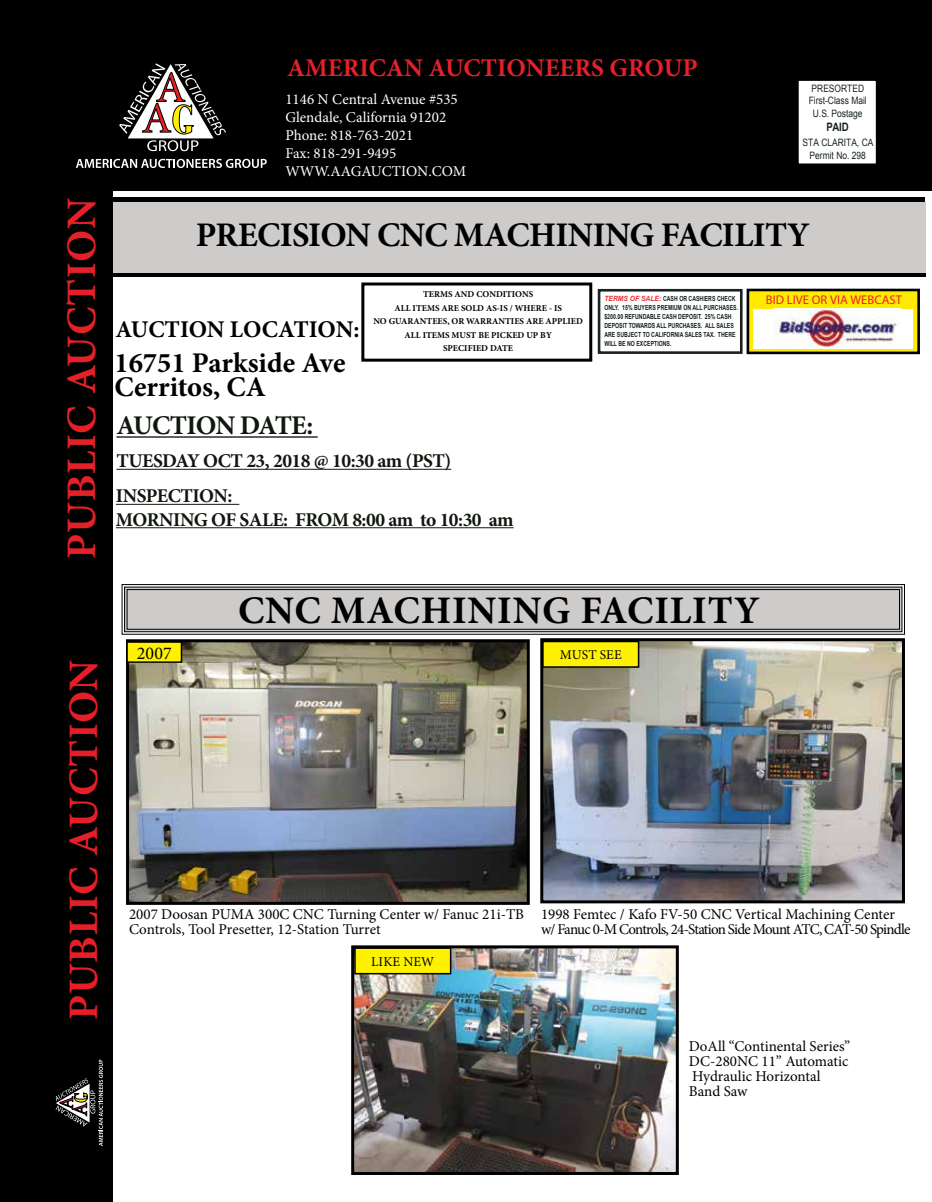
<style>
.page{position:relative;width:932px;height:1202px;background:#fff}
.page>*{position:absolute;margin:0;border:0;box-sizing:border-box;transform-origin:0 0}
.t1{font:700 42px "Minion Pro";letter-spacing:.02em;color:#e42129}
.t2{font:700 42px "Minion Pro";letter-spacing:.02em;color:#e61e27}
.t3{font:700 39px "Minion Pro";letter-spacing:.02em;color:#000}
.t4{font:700 34.5px "Minion Pro";letter-spacing:-.02em;color:#000}
.t5{font:700 28.5px/24px "Minion Pro";color:#000}
.t6{font:700 27px "Minion Pro";letter-spacing:-.035em;color:#10170e}
.t7{font:700 25.5px "Minion Pro";color:#e42129}
.t8{font:700 24px "Minion Pro";color:#000}
.t9{font:700 19.5px/23.4px "Minion Pro";letter-spacing:-.025em;color:#10170e}
.t10{font:18px "Minion Pro";color:#000}
.t11{font:15px/15px "Minion Pro";letter-spacing:-.005em;color:#000}
.t12{font:15px/15px "Minion Pro";letter-spacing:-.045em;color:#000}
.t13{font:15px/18px "Minion Pro";color:#fff}
.t14{font:13.5px "Minion Pro";letter-spacing:.01em;color:#000}
.t15{font:800 12.6px "Franklin Gothic";color:#ed2024}
.t16{font:700 11.7px "Arial";color:#192321;scale:.83 1}
.t17{font:10.2px/13px "Arial";color:#192321;text-align:center;scale:.83 1}
.t18{font:700 9px/13.5px "Minion Pro";color:#000;text-align:center}
.t19{font:700 6.9px/9px "Arial";color:#192321;scale:.75 1}
.s1{font-style:italic;font-size:7.2px;color:#ea2f35}
</style>
<div class="page">
<svg style="left:121px;top:584px;width:784px;height:51px"></svg>
<div style="left:124px;top:586px;width:778px;height:46px;border:1px solid #000"></div>
<div style="left:126px;top:589px;width:774px;height:41px;border:1px solid #000"></div>
<div style="left:112px;top:197px;width:812px;height:8px;background:#000"></div>
<div style="left:105px;top:271px;width:821px;height:6px;background:#000"></div>
<div style="left:112px;top:202px;width:814px;height:71px;background:#cecbcb"></div>
<div style="left:0;top:0;width:112px;height:1202px;background:#000"></div>
<div style="left:94px;top:0;width:838px;height:190px;background:#000"></div>
<svg style="left:119px;top:63px;width:107px;height:88px"></svg>
<svg style="left:76px;top:159px;width:191px;height:9px"></svg>
<div style="left:798px;top:80px;width:78px;height:84px;background:#fff"></div>
<div style="left:797px;top:79px;width:80px;height:86px;border:2px solid #000"></div>
<hr style="left:116px;top:436px;width:202px;height:2px;background:#10170e">
<hr style="left:116px;top:469px;width:335px;height:1px;background:#10170e">
<svg style="left:56px;top:1059px;width:47px;height:86px"></svg>
<div style="left:597px;top:289px;width:145px;height:65px;border:3px solid #192321"></div>
<div style="left:748px;top:290px;width:170px;height:63px;background:#feeb00"></div>
<div style="left:746px;top:289px;width:173px;height:65px;border:3px solid #000"></div>
<div style="left:753px;top:309px;width:159px;height:39px;background:#fff"></div>
<img style="left:773px;top:309px;width:124px;height:39px">
<div style="left:361px;top:282px;width:231px;height:80px;border:3px solid #000"></div>
<img style="left:130px;top:643px;width:396px;height:257px">
<div style="left:126px;top:639px;width:404px;height:265px;border:3px solid #000"></div>
<hr style="left:116px;top:504px;width:123px;height:1px;background:#10170e">
<hr style="left:116px;top:527px;width:397px;height:1px;background:#10170e">
<img style="left:355px;top:949px;width:319px;height:221px">
<div style="left:351px;top:945px;width:327px;height:229px;border:3px solid #000"></div>
<img style="left:544px;top:642px;width:356px;height:257px">
<div style="left:540px;top:638px;width:364px;height:265px;border:3px solid #000"></div>
<div style="left:127px;top:642px;width:54px;height:20px;background:#fff200"></div>
<div style="left:126px;top:641px;width:56px;height:22px;border:2px solid #000"></div>
<div style="left:543px;top:641px;width:95px;height:26px;background:#fff200"></div>
<div style="left:542px;top:640px;width:97px;height:28px;border:2px solid #000"></div>
<div style="left:355px;top:948px;width:95px;height:25px;background:#fff200"></div>
<div style="left:354px;top:947px;width:97px;height:27px;border:2px solid #000"></div>
<h1 class="t1" style="left:52px;top:559px;width:362px;rotate:-90deg">PUBLIC AUCTION</h1>
<h1 class="t2" style="left:54px;top:1020px;width:362px;rotate:-90deg">PUBLIC AUCTION</h1>
<h3 class="t7" style="left:287px;top:50px;width:412px">AMERICAN AUCTIONEERS GROUP</h3>
<h3 class="t13" style="left:285px;top:91px;width:182px">1146 N Central Avenue #535<br>Glendale, California 91202<br>Phone: 818-763-2021<br>Fax: 818-291-9495<br>WWW.AAGAUCTION.COM</h3>
<h3 class="t17" style="left:808px;top:94px;width:72px">First-Class Mail</h3>
<h3 class="t17" style="left:811px;top:82px;width:65px">PRESORTED</h3>
<h3 class="t17" style="left:812px;top:107px;width:61px">U.S. Postage</h3>
<h3 class="t16" style="left:826px;top:119px;width:28px">PAID</h3>
<h3 class="t17" style="left:802px;top:136px;width:87px">STA CLARITA, CA<br>Permit No. 298</h3>
<h3 class="t4" style="left:196px;top:210px;width:615px">PRECISION CNC MACHINING FACILITY</h3>
<h3 class="t8" style="left:115px;top:313px;width:246px">AUCTION LOCATION:</h3>
<h3 class="t5" style="left:114px;top:351px;width:232px">16751 Parkside Ave<br>Cerritos, CA</h3>
<h3 class="t18" style="left:373px;top:288px;width:211px">TERMS AND CONDITIONS<br>ALL ITEMS ARE SOLD AS-IS / WHERE - IS<br>NO GUARANTEES, OR WARRANTIES ARE APPLIED<br>ALL ITEMS MUST BE PICKED UP BY<br>SPECIFIED DATE</h3>
<h3 class="t6" style="left:116px;top:406px;width:198px">AUCTION DATE:</h3>
<h3 class="t9" style="left:116px;top:449px;width:336px">TUESDAY OCT 23, 2018 @ 10:30 am (PST)</h3>
<h3 class="t9" style="left:116px;top:484px;width:399px">INSPECTION:<br>MORNING OF SALE: FROM 8:00 am to 10:30 am</h3>
<p class="t19" style="left:604px;top:294px;width:180px"><span class="s1">TERMS OF SALE:</span> CASH OR CASHIERS CHECK ONLY. 15% BUYERS PREMIUM ON ALL PURCHASES. $200.00 REFUNDABLE CASH DEPOSIT. 25% CASH DEPOSIT TOWARDS ALL PURCHASES. ALL SALES ARE SUBJECT TO CALIFORNIA SALES TAX. THERE WILL BE NO EXCEPTIONS.</p>
<h3 class="t15" style="left:766px;top:292px;width:137px">BID LIVE OR VIA WEBCAST</h3>
<h2 class="t3" style="left:238px;top:583px;width:523px">CNC MACHINING FACILITY</h2>
<h3 class="t10" style="left:137px;top:641px;width:37px">2007</h3>
<h3 class="t14" style="left:559px;top:646px;width:64px">MUST SEE</h3>
<h3 class="t11" style="left:129px;top:906px;width:396px">2007 Doosan PUMA 300C CNC Turning Center w/ Fanuc 21i-TB<br>Controls, Tool Presetter, 12-Station Turret</h3>
<h3 class="t14" style="left:371px;top:952px;width:65px">LIKE NEW</h3>
<h3 class="t12" style="left:541px;top:906px;width:371px">1998 Femtec / Kafo FV-50 CNC Vertical Machining Center w/ Fanuc 0-M Controls, 24-Station Side Mount ATC, CAT-50 Spindle</h3>
<h3 class="t11" style="left:688px;top:1038px;width:163px">DoAll “Continental Series”<br>DC-280NC 11” Automatic<br>Hydraulic Horizontal<br>Band Saw</h3>
</div>
